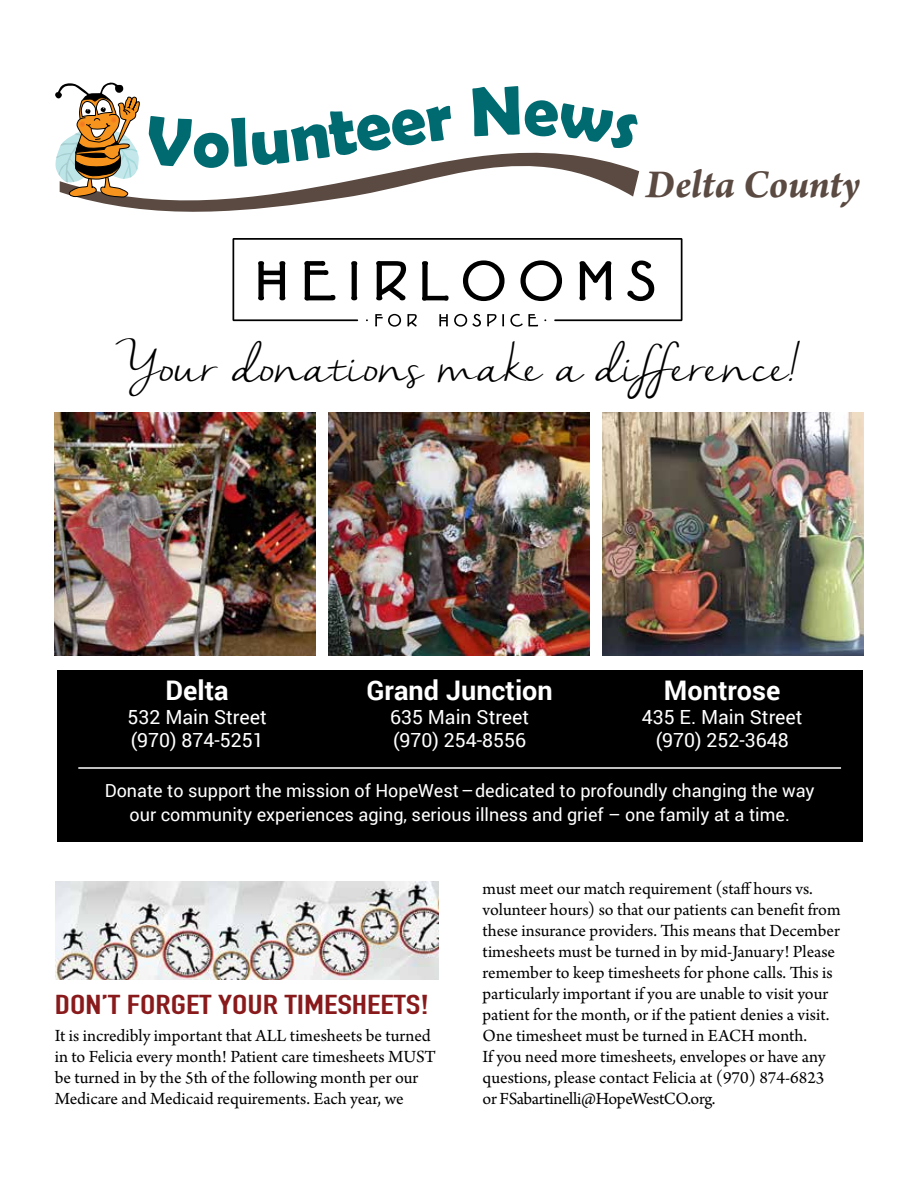
<style>
.page{position:relative;width:918px;height:1188px;background:#fff}
.page>*{position:absolute;margin:0;border:0;box-sizing:border-box;transform-origin:0 0}
.t1{font:700 70.5px "Berlin Sans FB Demi";color:#006a71}
.t2{font:48px "Nella Sue";letter-spacing:.025em;color:#000}
.t3{font:italic 700 41.85px "Arno Pro";letter-spacing:-.005em;color:#5a4a42}
.t4{font:36px "Brayden Sans";color:#891a1c}
.t5{font:700 27px "Roboto";color:#fff}
.t6{font:19.5px/23.4px "Roboto";color:#fff}
.t7{font:18px/21px "Arno Pro";color:#000}
.t8{font:18px/24px "Roboto";color:#fff;text-align:center}
</style>
<div class="page">
<div style="left:57px;top:670px;width:806px;height:172px;background:#000"></div>
<img style="left:54px;top:412px;width:261px;height:244px">
<img style="left:328px;top:412px;width:262px;height:244px">
<img style="left:603px;top:412px;width:261px;height:244px">
<svg style="left:233px;top:238px;width:450px;height:89px"></svg>
<hr style="left:78px;top:767px;width:763px;height:2px;background:#fff">
<img style="left:56px;top:881px;width:383px;height:98px">
<svg style="left:84px;top:152px;width:555px;height:60px"></svg>
<svg style="left:55px;top:83px;width:85px;height:116px"></svg>
<svg style="left:146px;top:152px;width:46px;height:15px"></svg>
<svg style="left:231px;top:152px;width:223px;height:15px"></svg>
<h1 class="t1" style="left:193px;top:102px;width:39px">o</h1>
<h3 class="t3" style="left:646px;top:160px;width:216px">Delta County</h3>
<h2 class="t2" style="left:116px;top:331px;width:688px">Your donations make a difference!</h2>
<h3 class="t5" style="left:166px;top:672px;width:65px">Delta</h3>
<p class="t6" style="left:128px;top:704px;width:141px">532 Main Street (970) 874-5251</p>
<h3 class="t5" style="left:367px;top:672px;width:188px">Grand Junction</h3>
<p class="t6" style="left:390px;top:704px;width:141px">635 Main Street (970) 254-8556</p>
<h3 class="t5" style="left:664px;top:672px;width:118px">Montrose</h3>
<p class="t6" style="left:642px;top:704px;width:162px;text-align:center">435 E. Main Street (970) 252-3648</p>
<p class="t8" style="left:105px;top:778px;width:711px">Donate to support the mission of HopeWest – dedicated to profoundly changing the way our community experiences aging, serious illness and grief – one family at a time.</p>
<h3 class="t4" style="left:55px;top:988px;width:376px">DON’T FORGET YOUR TIMESHEETS!</h3>
<p class="t7" style="left:55px;top:1026px;width:383px">It is incredibly important that ALL timesheets be turned in to Felicia every month! Patient care timesheets MUST be turned in by the 5th of the following month per our Medicare and Medicaid requirements. Each year, we</p>
<p class="t7" style="left:483px;top:879px;width:359px">must meet our match requirement (staff hours vs. volunteer hours) so that our patients can benefit from these insurance providers. This means that December timesheets must be turned in by mid-January! Please remember to keep timesheets for phone calls. This is particularly important if you are unable to visit your patient for the month, or if the patient denies a visit.<br>One timesheet must be turned in EACH month.<br>If you need more timesheets, envelopes or have any questions, please contact Felicia at (970) 874-6823 or FSabartinelli@HopeWestCO.org.</p>
</div>
